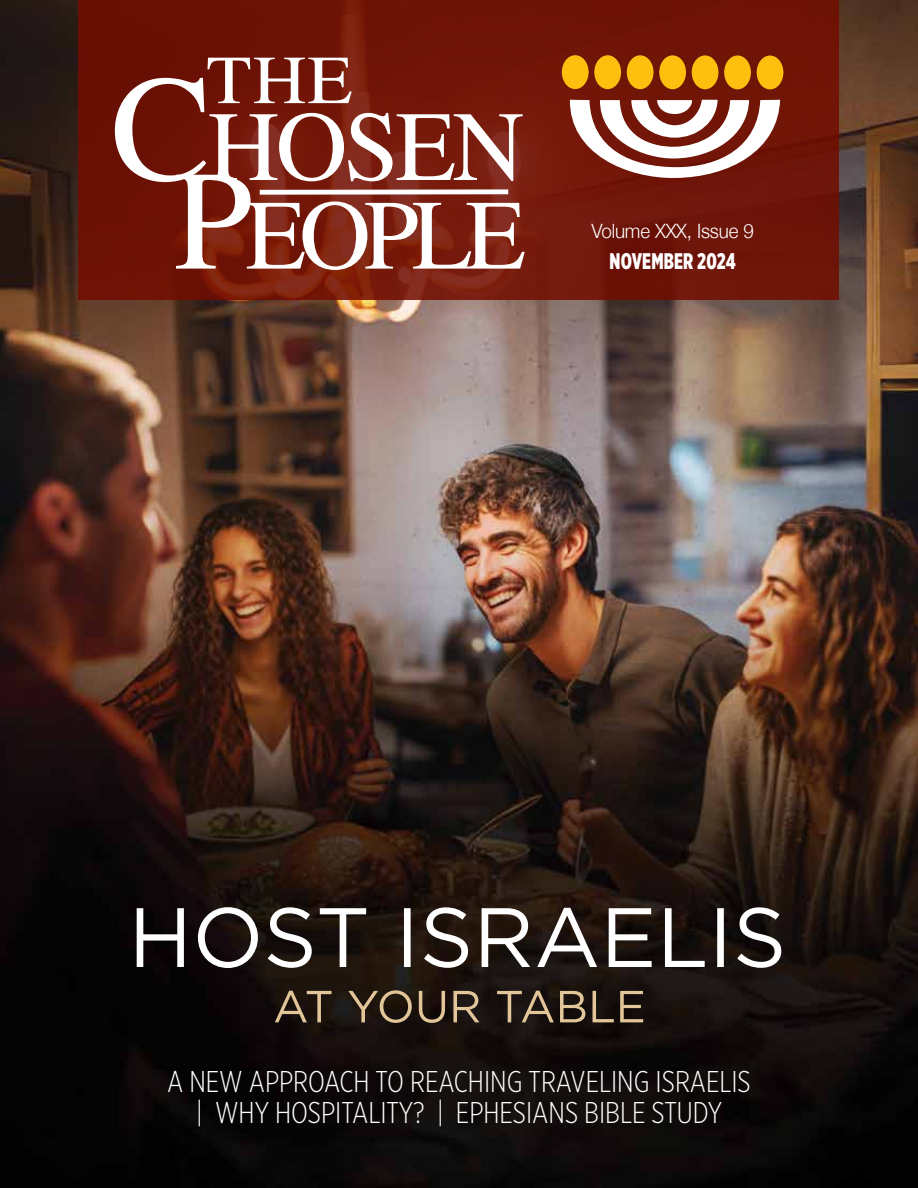
<style>
.page{position:relative;width:918px;height:1188px;background:#fff}
.page>*{position:absolute;margin:0;border:0;box-sizing:border-box;transform-origin:0 0}
.t1{font:99.3px/88.7px "STIX General";letter-spacing:-.035em;color:#fff;text-align:right}
.t2{font:68.7px "STIX General";color:#fff;scale:1.08 1}
.t3{font:300 30px/31.5px "Gotham X Narrow";color:#fff;text-align:center}
.t4{font:900 22.5px "Gotham X Narrow";letter-spacing:.01em;color:#fff;scale:.86 1}
.t5{font:300 19.8px "Helvetica Neue";letter-spacing:-.01em;color:#fff;scale:.95 1}
.s1{font-size:151.05px}
.s2{font-size:141.75px}
</style>
<div class="page">
<img style="left:0;top:0;width:918px;height:1188px">
<svg style="left:137px;top:907px;width:644px;height:61px"></svg>
<svg style="left:275px;top:990px;width:368px;height:33px;background:#473b2d"></svg>
<svg style="left:79px;top:0;width:760px;height:300px;background:#721709"></svg>
<svg style="left:255px;top:187px;width:258px;height:10px"></svg>
<svg style="left:569px;top:100px;width:211px;height:79px"></svg>
<div style="left:562px;top:55px;width:27px;height:34px;background:#fec00f;border-radius:50%"></div>
<div style="left:594px;top:55px;width:27px;height:34px;background:#fec00f;border-radius:50%"></div>
<div style="left:627px;top:55px;width:27px;height:34px;background:#fec00f;border-radius:50%"></div>
<div style="left:659px;top:55px;width:27px;height:34px;background:#fec00f;border-radius:50%"></div>
<div style="left:692px;top:55px;width:26px;height:34px;background:#fec00f;border-radius:50%"></div>
<div style="left:724px;top:55px;width:27px;height:34px;background:#fec00f;border-radius:50%"></div>
<div style="left:757px;top:56px;width:26px;height:33px;background:#fec00f;border-radius:50%"></div>
<h2 class="t2" style="left:206px;top:33px;width:137px">THE</h2>
<h1 class="t1" style="left:111px;top:107px;width:417px"><span class="s1">C</span>HOSEN<br><span class="s2">P</span>EOPLE</h1>
<p class="t5" style="left:591px;top:215px;width:172px">Volume XXX, Issue 9</p>
<p class="t4" style="left:610px;top:247px;width:148px">NOVEMBER 2024</p>
<p class="t3" style="left:167px;top:1065px;width:585px">A NEW APPROACH TO REACHING TRAVELING ISRAELIS | WHY HOSPITALITY? | EPHESIANS BIBLE STUDY</p>
</div>
